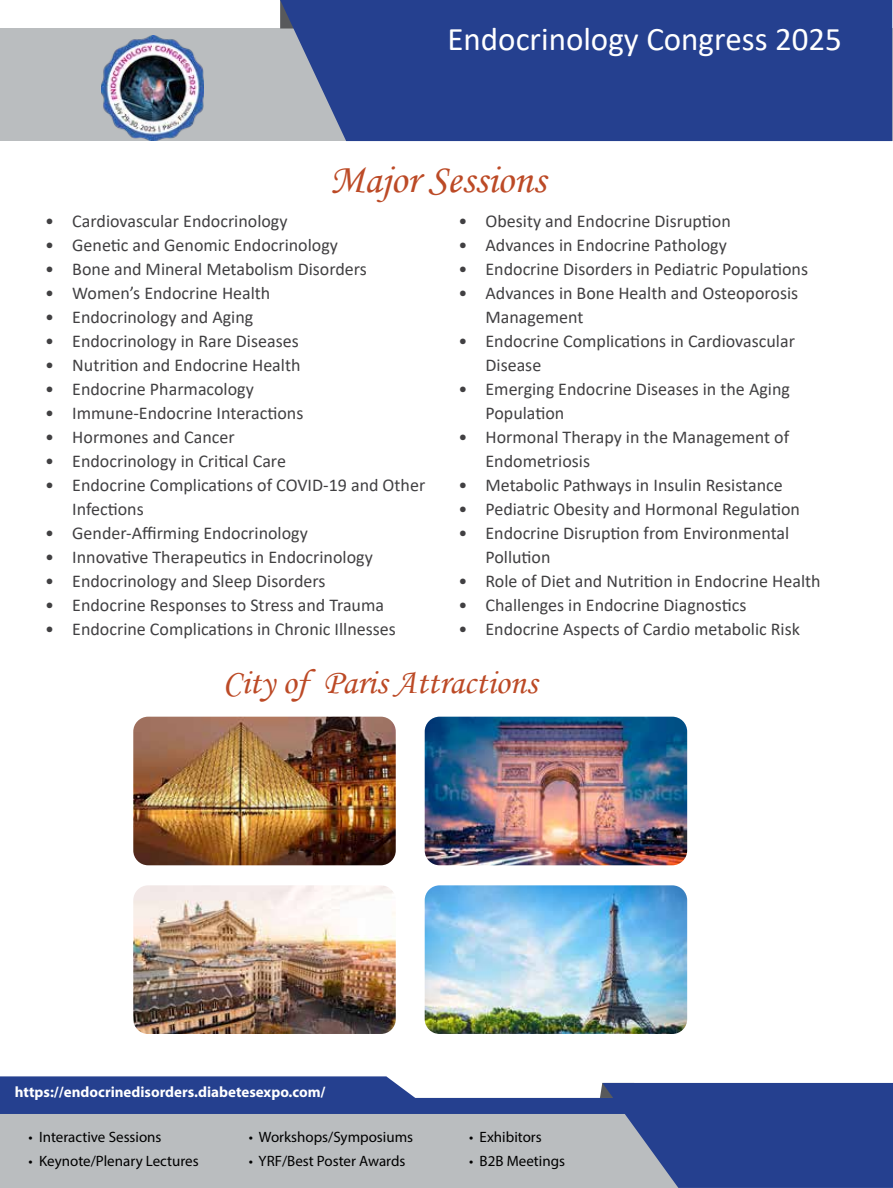
<style>
.page{position:relative;width:893px;height:1188px;background:#fff}
.page>*{position:absolute;margin:0;border:0;box-sizing:border-box;transform-origin:0 0}
.t1{font:41.1px "Monotype Corsiva";color:#bc4a26}
.t2{font:35.1px "Monotype Corsiva";color:#bc4a26}
.t3{font:33px "Calibri";color:#fff}
.t4{font:18px/24px "Calibri";color:#414042}
.t5{font:15px "Myriad Pro";color:#000}
.t6{font:700 15px "Myriad Pro";color:#fff}
</style>
<div class="page">
<div style="left:0;top:1113px;width:598px;height:74px;background:#babdbf"></div>
<div style="left:0;top:28px;width:892px;height:113px;background:#babdbf"></div>
<div style="left:280px;top:0;width:612px;height:141px;background:#25408f"></div>
<div style="left:0;top:1097px;width:760px;height:16px;background:#25408f"></div>
<svg style="left:598px;top:1082px;width:295px;height:105px;background:#3a5196"></svg>
<svg style="left:0;top:1076px;width:420px;height:22px;background:#324b95"></svg>
<img style="left:102px;top:35px;width:102px;height:105px">
<img style="left:133px;top:716px;width:263px;height:149px">
<img style="left:133px;top:885px;width:263px;height:148px">
<img style="left:425px;top:716px;width:262px;height:149px">
<img style="left:425px;top:885px;width:262px;height:148px">
<h3 class="t3" style="left:447px;top:16px;width:396px">Endocrinology Congress 2025</h3>
<h1 class="t1" style="left:330px;top:154px;width:217px">Major Sessions</h1>
<p class="t4" style="left:45px;top:209px;width:244px">• Cardiovascular Endocrinology</p>
<p class="t4" style="left:45px;top:233px;width:294px">• Genetic and Genomic Endocrinology</p>
<p class="t4" style="left:45px;top:257px;width:323px">• Bone and Mineral Metabolism Disorders</p>
<p class="t4" style="left:45px;top:281px;width:227px">• Women’s Endocrine Health</p>
<p class="t4" style="left:45px;top:304px;width:209px">• Endocrinology and Aging</p>
<p class="t4" style="left:45px;top:328px;width:255px">• Endocrinology in Rare Diseases</p>
<p class="t4" style="left:45px;top:352px;width:257px">• Nutrition and Endocrine Health</p>
<p class="t4" style="left:45px;top:376px;width:210px">• Endocrine Pharmacology</p>
<p class="t4" style="left:45px;top:400px;width:260px">• Immune-Endocrine Interactions</p>
<p class="t4" style="left:45px;top:424px;width:191px">• Hormones and Cancer</p>
<p class="t4" style="left:45px;top:448px;width:242px">• Endocrinology in Critical Care</p>
<p class="t4" style="left:72px;top:472px;width:354px;text-indent:-27px">• Endocrine Complications of COVID-19 and Other<br>Infections</p>
<p class="t4" style="left:45px;top:520px;width:264px">• Gender-Affirming Endocrinology</p>
<p class="t4" style="left:45px;top:544px;width:329px">• Innovative Therapeutics in Endocrinology</p>
<p class="t4" style="left:45px;top:568px;width:282px">• Endocrinology and Sleep Disorders</p>
<p class="t4" style="left:45px;top:592px;width:340px">• Endocrine Responses to Stress and Trauma</p>
<p class="t4" style="left:45px;top:616px;width:352px">• Endocrine Complications in Chronic Illnesses</p>
<p class="t4" style="left:458px;top:208px;width:274px">• Obesity and Endocrine Disruption</p>
<p class="t4" style="left:458px;top:232px;width:270px">• Advances in Endocrine Pathology</p>
<p class="t4" style="left:458px;top:256px;width:351px">• Endocrine Disorders in Pediatric Populations</p>
<p class="t4" style="left:485px;top:280px;width:314px;text-indent:-27px">• Advances in Bone Health and Osteoporosis<br>Management</p>
<p class="t4" style="left:485px;top:328px;width:311px;text-indent:-27px">• Endocrine Complications in Cardiovascular<br>Disease</p>
<p class="t4" style="left:485px;top:376px;width:306px;text-indent:-27px">• Emerging Endocrine Diseases in the Aging<br>Population</p>
<p class="t4" style="left:485px;top:424px;width:305px;text-indent:-27px">• Hormonal Therapy in the Management of<br>Endometriosis</p>
<p class="t4" style="left:458px;top:472px;width:326px">• Metabolic Pathways in Insulin Resistance</p>
<p class="t4" style="left:458px;top:496px;width:343px">• Pediatric Obesity and Hormonal Regulation</p>
<p class="t4" style="left:485px;top:520px;width:305px;text-indent:-27px">• Endocrine Disruption from Environmental<br>Pollution</p>
<p class="t4" style="left:458px;top:568px;width:364px">• Role of Diet and Nutrition in Endocrine Health</p>
<p class="t4" style="left:458px;top:592px;width:289px">• Challenges in Endocrine Diagnostics</p>
<p class="t4" style="left:458px;top:616px;width:343px">• Endocrine Aspects of Cardio metabolic Risk</p>
<h2 class="t2" style="left:223px;top:661px;width:315px">City of Paris Attractions</h2>
<p class="t6" style="left:15px;top:1082px;width:312px">https://endocrinedisorders.diabetesexpo.com/</p>
<p class="t5" style="left:28px;top:1127px;width:135px">• Interactive Sessions</p>
<p class="t5" style="left:28px;top:1151px;width:172px">• Keynote/Plenary Lectures</p>
<p class="t5" style="left:249px;top:1127px;width:166px">• Workshops/Symposiums</p>
<p class="t5" style="left:249px;top:1151px;width:158px">• YRF/Best Poster Awards</p>
<p class="t5" style="left:469px;top:1127px;width:74px">• Exhibitors</p>
<p class="t5" style="left:469px;top:1151px;width:98px">• B2B Meetings</p>
</div>
